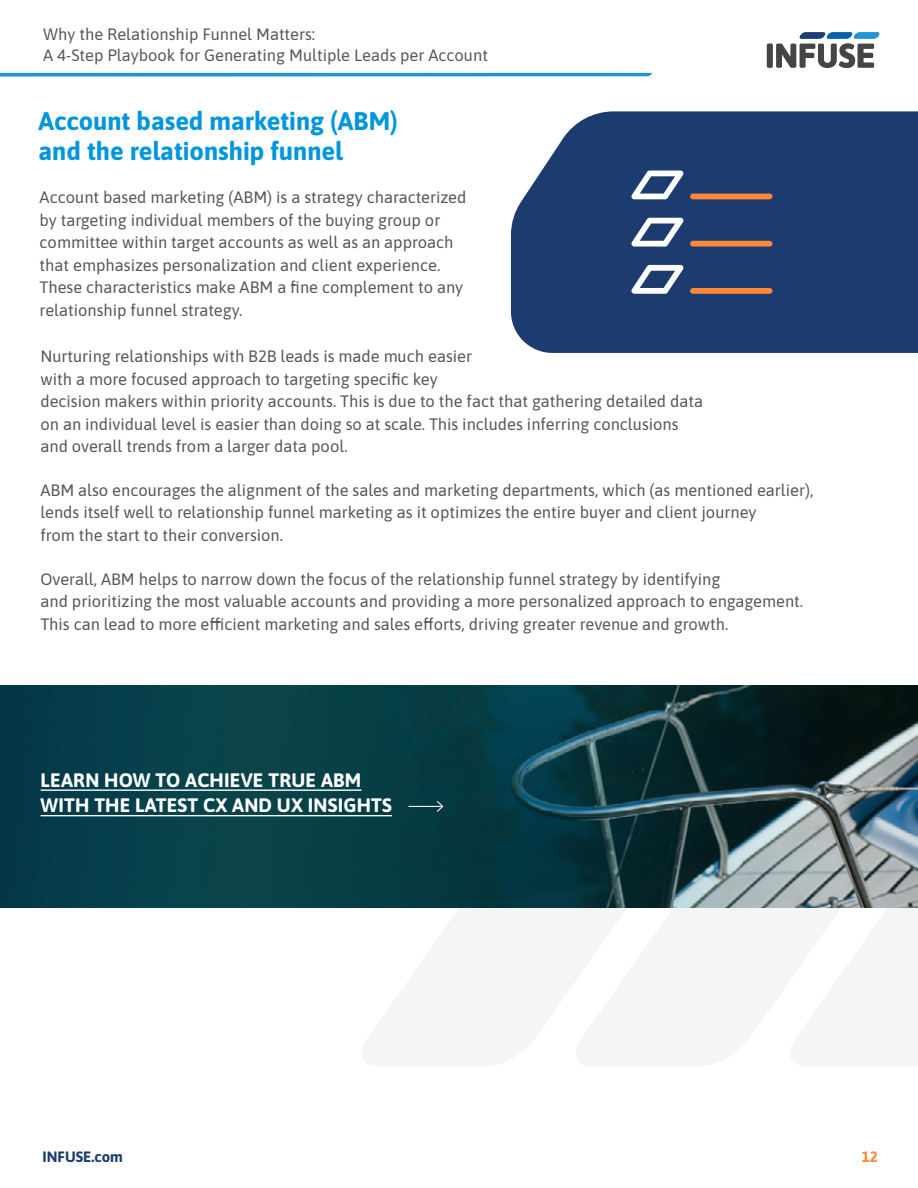
<style>
.page{position:relative;width:918px;height:1188px;background:#fff}
.page>*{position:absolute;margin:0;border:0;box-sizing:border-box;transform-origin:0 0}
.t1{font:700 25.5px/30px "Asap";color:#0096de}
.t2{font:700 19.5px/25.5px "Asap";letter-spacing:.01em;color:#fff}
.t3{font:16.5px/22.5px "Asap";color:#575756}
.t4{font:16.5px/21px "Asap";color:#585856}
.t5{font:700 15px "Asap";color:#1c3d70}
.t6{font:700 15px "Asap";color:#fe8636}
</style>
<div class="page">
<div style="left:511px;top:111px;width:407px;height:242px;background:#1c3c70"></div>
<svg style="left:631px;top:171px;width:53px;height:28px"></svg>
<div style="left:690px;top:194px;width:82px;height:5px;background:#fe8836;border-radius:3px"></div>
<svg style="left:631px;top:218px;width:53px;height:29px"></svg>
<div style="left:690px;top:241px;width:82px;height:6px;background:#fe8836;border-radius:3px"></div>
<svg style="left:631px;top:265px;width:53px;height:29px"></svg>
<div style="left:690px;top:288px;width:82px;height:6px;background:#fe8836;border-radius:3px"></div>
<img style="left:0;top:686px;width:918px;height:221px">
<hr style="left:41px;top:789px;width:320px;height:2px;background:#fff">
<hr style="left:41px;top:815px;width:351px;height:1px;background:#fff">
<hr style="left:409px;top:806px;width:34px;height:1px;background:#fff">
<svg style="left:436px;top:800px;width:8px;height:13px"></svg>
<svg style="left:0;top:73px;width:652px;height:4px;background:#40a2d8"></svg>
<svg style="left:767px;top:32px;width:113px;height:36px"></svg>
<p class="t4" style="left:43px;top:23px;width:446px">Why the Relationship Funnel Matters:<br>A 4-Step Playbook for Generating Multiple Leads per Account</p>
<h1 class="t1" style="left:38px;top:105px;width:361px">Account based marketing (ABM) and the relationship funnel</h1>
<p class="t3" style="left:40px;top:185px;width:428px">Account based marketing (ABM) is a strategy characterized by targeting individual members of the buying group or committee within target accounts as well as an approach that emphasizes personalization and client experience.<br>These characteristics make ABM a fine complement to any relationship funnel strategy.</p>
<p class="t3" style="left:41px;top:344px;width:664px">Nurturing relationships with B2B leads is made much easier<br>with a more focused approach to targeting specific key<br>decision makers within priority accounts. This is due to the fact that gathering detailed data on an individual level is easier than doing so at scale. This includes inferring conclusions and overall trends from a larger data pool.</p>
<p class="t3" style="left:41px;top:478px;width:774px">ABM also encourages the alignment of the sales and marketing departments, which (as mentioned earlier), lends itself well to relationship funnel marketing as it optimizes the entire buyer and client journey<br>from the start to their conversion.</p>
<p class="t3" style="left:41px;top:567px;width:764px">Overall, ABM helps to narrow down the focus of the relationship funnel strategy by identifying<br>and prioritizing the most valuable accounts and providing a more personalized approach to engagement.<br>This can lead to more efficient marketing and sales efforts, driving greater revenue and growth.</p>
<p class="t2" style="left:41px;top:766px;width:353px">LEARN HOW TO ACHIEVE TRUE ABM<br>WITH THE LATEST CX AND UX INSIGHTS</p>
<p class="t5" style="left:43px;top:1146px;width:82px">INFUSE.com</p>
<p class="t6" style="left:862px;top:1146px;width:18px">12</p>
</div>
